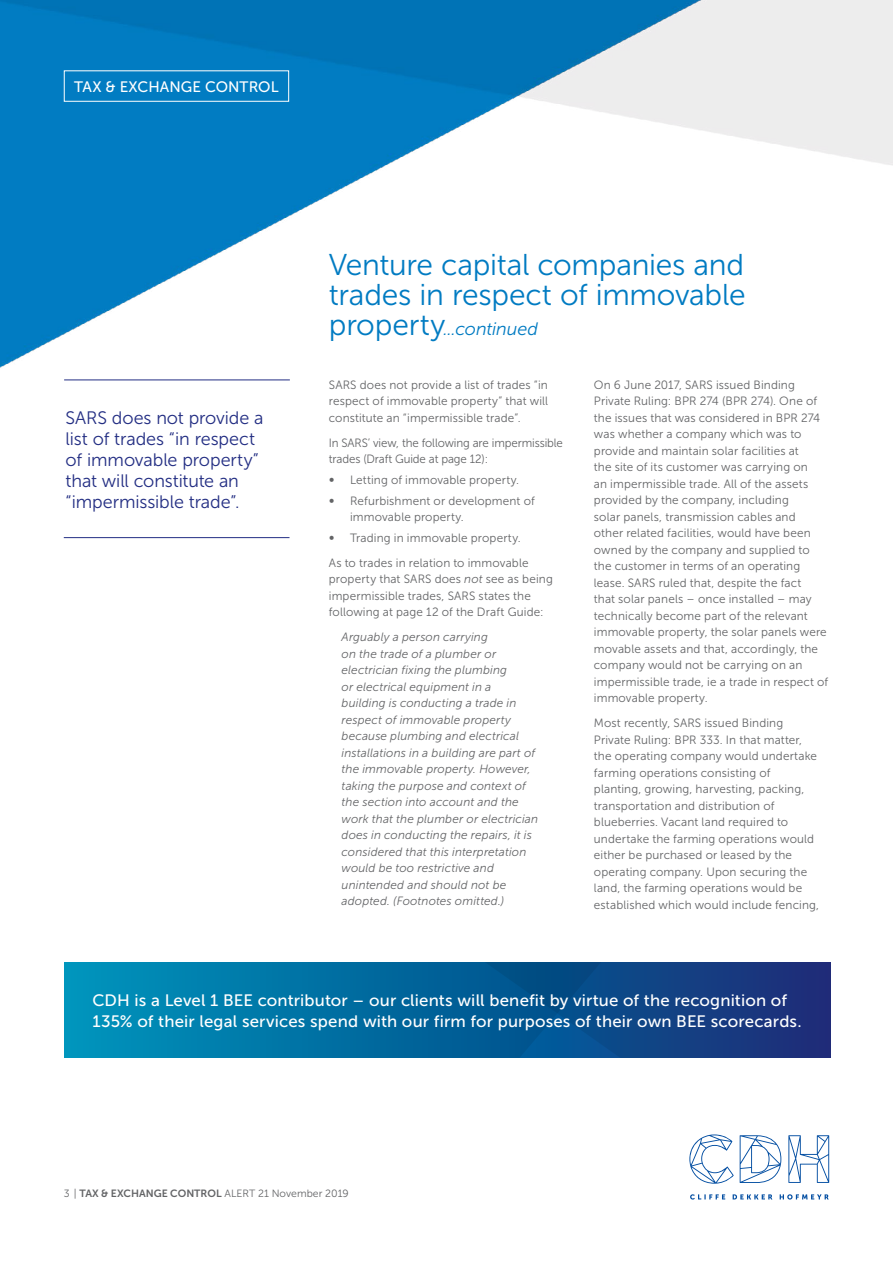
<style>
.page{position:relative;width:893px;height:1263px;background:#fff}
.page>*{position:absolute;margin:0;border:0;box-sizing:border-box;transform-origin:0 0}
.t1{font:30px/30px "Museo Sans 300";letter-spacing:-.01em;color:#007bc2}
.t2{font:18px/21px "Museo Sans 300";letter-spacing:-.005em;color:#232e83}
.t3{font:italic 18px "Museo Sans 300";letter-spacing:-.005em;color:#007bc2}
.t4{font:16.5px/21px "Museo Sans 500";letter-spacing:.01em;color:#fff}
.t5{font:15.15px "Museo Sans 500";letter-spacing:.005em;color:#fff}
.t6{font:12px/16.5px "Museo Sans 300";letter-spacing:.01em;color:#636466}
.t7{font:italic 12px/16.5px "Museo Sans 300";letter-spacing:.01em;color:#636466}
.t8{font:12px/16.5px "Museo Sans 300";letter-spacing:-.01em;color:#636466;scale:.96 1}
.t9{font:10.5px "Museo Sans 300";color:#636466}
.s1{font-style:normal;font-size:30px}
.s2{font-style:italic}
.s3{font-family:"Museo Sans 700"}
</style>
<div class="page">
<svg style="left:690px;top:1194px;width:139px;height:5px"></svg>
<svg style="left:689px;top:1134px;width:45px;height:50px"></svg>
<svg style="left:740px;top:1135px;width:41px;height:48px"></svg>
<svg style="left:788px;top:1135px;width:41px;height:48px"></svg>
<img style="left:0;top:0;width:893px;height:380px">
<hr style="left:64px;top:380px;width:226px;height:1px;background:#232e83">
<hr style="left:64px;top:537px;width:225px;height:1px;background:#232e83">
<div style="left:64px;top:70px;width:225px;height:32px;border:1px solid #fff"></div>
<svg style="left:64px;top:962px;width:324px;height:96px;background:#007eac"></svg>
<svg style="left:388px;top:962px;width:442px;height:96px;background:#0b4989"></svg>
<p class="t5" style="left:74px;top:78px;width:206px">TAX &amp; EXCHANGE CONTROL</p>
<h2 class="t2" style="left:66px;top:408px;width:199px">SARS does not provide a list of trades “in respect of immovable property” that will constitute an “impermissible trade”.</h2>
<h1 class="t1" style="left:329px;top:250px;width:418px">Venture capital companies and trades in respect of immovable</h1>
<h2 class="t3" style="left:329px;top:319px;width:211px"><span class="s1">property</span>...continued</h2>
<p class="t6" style="left:329px;top:376px;width:221px;text-align:justify">SARS does not provide a list of trades “in respect of immovable property” that will constitute an “impermissible trade”.</p>
<p class="t8" style="left:329px;top:434px;width:245px">In SARS’ view, the following are impermissible trades (Draft Guide at page 12):</p>
<p class="t6" style="left:329px;top:471px;width:7px">∞</p>
<p class="t6" style="left:350px;top:471px;width:170px">Letting of immovable property.</p>
<p class="t6" style="left:329px;top:492px;width:7px">∞</p>
<p class="t6" style="left:350px;top:492px;width:186px">Refurbishment or development of immovable property.</p>
<p class="t6" style="left:329px;top:529px;width:7px">∞</p>
<p class="t6" style="left:329px;top:525px;width:201px;line-height:25px;text-indent:21px">Trading in immovable property.<br>As to trades in relation to immovable</p>
<p class="t6" style="left:329px;top:571px;width:226px">property that SARS does <span class="s2">not</span> see as being impermissible trades, SARS states the following at page 12 of the Draft Guide:</p>
<p class="t7" style="left:342px;top:629px;width:198px">Arguably a person carrying<br>on the trade of a plumber or electrician fixing the plumbing<br>or electrical equipment in a building is conducting a trade in respect of immovable property because plumbing and electrical installations in a building are part of the immovable property. However, taking the purpose and context of the section into account and the work that the plumber or electrician does in conducting the repairs, it is considered that this interpretation would be too restrictive and unintended and should not be adopted. (Footnotes omitted.)</p>
<p class="t6" style="left:594px;top:376px;width:236px">On 6 June 2017, SARS issued Binding Private Ruling: BPR 274 (BPR 274). One of the issues that was considered in BPR 274 was whether a company which was to provide and maintain solar facilities at<br>the site of its customer was carrying on<br>an impermissible trade. All of the assets provided by the company, including<br>solar panels, transmission cables and<br>other related facilities, would have been owned by the company and supplied to the customer in terms of an operating lease. SARS ruled that, despite the fact<br>that solar panels – once installed – may technically become part of the relevant immovable property, the solar panels were movable assets and that, accordingly, the company would not be carrying on an impermissible trade, ie a trade in respect of immovable property.</p>
<p class="t6" style="left:594px;top:715px;width:227px">Most recently, SARS issued Binding Private Ruling: BPR 333. In that matter, the operating company would undertake farming operations consisting of planting, growing, harvesting, packing, transportation and distribution of blueberries. Vacant land required to undertake the farming operations would either be purchased or leased by the operating company. Upon securing the land, the farming operations would be established which would include fencing,</p>
<h3 class="t4" style="left:92px;top:989px;width:711px">CDH is a Level 1 BEE contributor – our clients will benefit by virtue of the recognition of<br>135% of their legal services spend with our firm for purposes of their own BEE scorecards.</h3>
<p class="t9" style="left:64px;top:1188px;width:287px">3 | <span class="s3">TAX &amp; EXCHANGE CONTROL</span> ALERT 21 November 2019</p>
</div>
